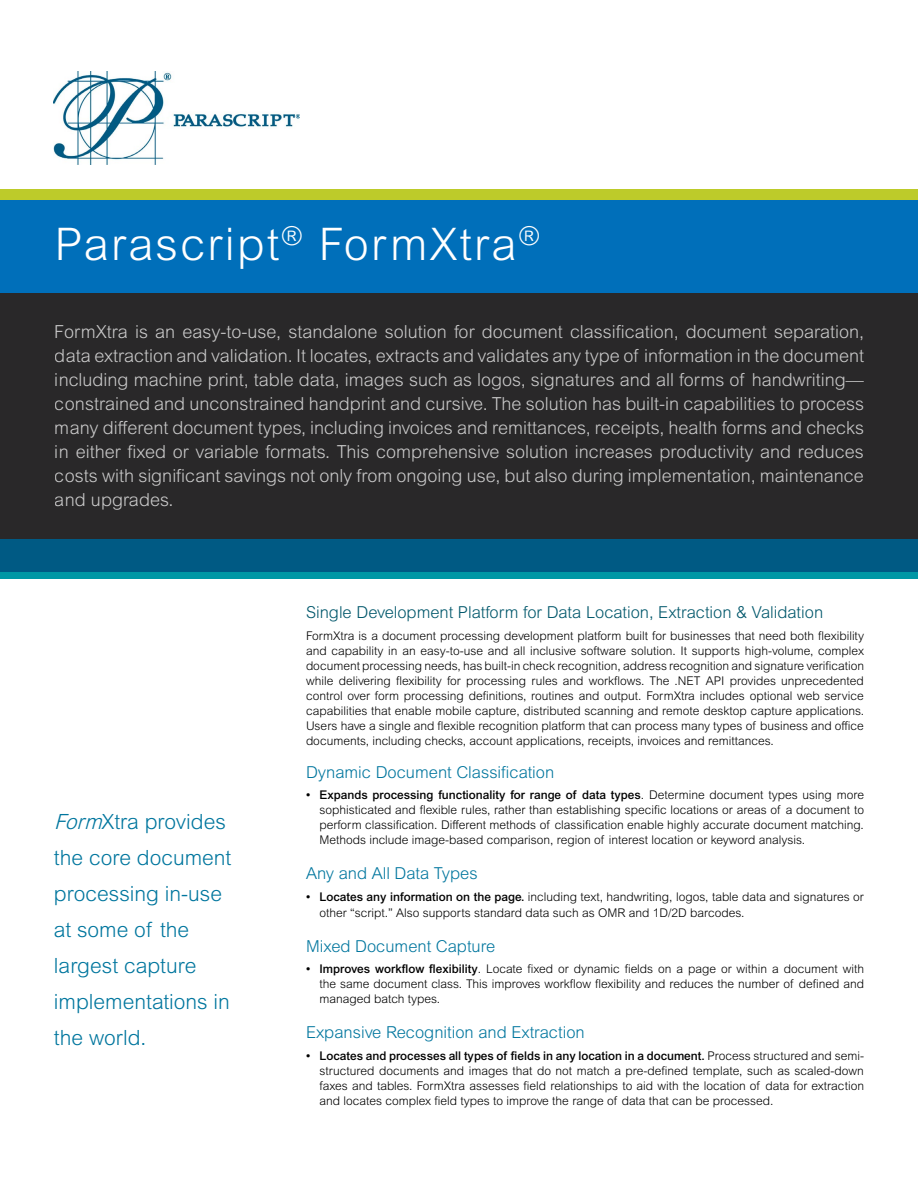
<style>
.page{position:relative;width:918px;height:1188px;background:#fff}
.page>*{position:absolute;margin:0;border:0;box-sizing:border-box;transform-origin:0 0}
.t1{font:300 45px "Arial MT Pro";letter-spacing:.05em;color:#fff}
.t2{font:300 21px/36px "Arial MT Pro";color:#00769e}
.t3{font:300 18px/24px "Arial MT Pro";color:#fff;text-align:justify}
.t4{font:300 16.5px "Arial MT Pro";color:#00769e}
.t5{font:300 16.5px "Arial MT Pro";color:#00576b}
.t6{font:300 12px/15px "Arial MT Pro";color:#000;text-align:justify}
.s1{font-style:italic}
.s2{font-weight:500}
</style>
<div class="page">
<div style="left:0;top:538px;width:918px;height:37px;background:#005a84"></div>
<div style="left:0;top:293px;width:918px;height:246px;background:#292829"></div>
<div style="left:0;top:198px;width:918px;height:95px;background:#006fba"></div>
<div style="left:0;top:189px;width:918px;height:10px;background:#bdcb2a"></div>
<div style="left:0;top:573px;width:918px;height:6px;background:#0097a5"></div>
<img style="left:54px;top:71px;width:246px;height:94px">
<h1 class="t1" style="left:55px;top:216px;width:486px">Parascript<sup>®</sup> FormXtra<sup>®</sup></h1>
<p class="t3" style="left:55px;top:320px;width:811px">FormXtra is an easy-to-use, standalone solution for document classification, document separation, data extraction and validation. It locates, extracts and validates any type of information in the document including machine print, table data, images such as logos, signatures and all forms of handwriting— constrained and unconstrained handprint and cursive. The solution has built-in capabilities to process many different document types, including invoices and remittances, receipts, health forms and checks in either fixed or variable formats. This comprehensive solution increases productivity and reduces costs with significant savings not only from ongoing use, but also during implementation, maintenance and upgrades.</p>
<h2 class="t2" style="left:54px;top:804px;width:179px"><span class="s1">Form</span>Xtra provides the core document processing in-use at some of the largest capture implementations in the world.</h2>
<h3 class="t5" style="left:306px;top:602px;width:519px">Single Development Platform for Data Location, Extraction &amp; Validation</h3>
<p class="t6" style="left:306px;top:628px;width:560px">FormXtra is a document processing development platform built for businesses that need both flexibility and capability in an easy-to-use and all inclusive software solution. It supports high-volume, complex document processing needs, has built-in check recognition, address recognition and signature verification while delivering flexibility for processing rules and workflows. The .NET API provides unprecedented control over form processing definitions, routines and output. FormXtra includes optional web service capabilities that enable mobile capture, distributed scanning and remote desktop capture applications.<br>Users have a single and flexible recognition platform that can process many types of business and office documents, including checks, account applications, receipts, invoices and remittances.</p>
<h3 class="t4" style="left:306px;top:762px;width:250px">Dynamic Document Classification</h3>
<p class="t6" style="left:320px;top:788px;width:546px;text-indent:-14px"><span class="s2">• Expands processing functionality for range of data types</span>. Determine document types using more sophisticated and flexible rules, rather than establishing specific locations or areas of a document to perform classification. Different methods of classification enable highly accurate document matching.<br>Methods include image-based comparison, region of interest location or keyword analysis.</p>
<h3 class="t4" style="left:306px;top:863px;width:173px">Any and All Data Types</h3>
<p class="t6" style="left:319px;top:889px;width:546px;line-height:16.5px;text-indent:-13px"><span class="s2">• Locates any information on the page.</span> including text, handwriting, logos, table data and signatures or other “script.” Also supports standard data such as OMR and 1D/2D barcodes.</p>
<h3 class="t4" style="left:306px;top:936px;width:191px">Mixed Document Capture</h3>
<p class="t6" style="left:320px;top:962px;width:546px;text-indent:-14px"><span class="s2">• Improves workflow flexibility</span>. Locate fixed or dynamic fields on a page or within a document with the same document class. This improves workflow flexibility and reduces the number of defined and managed batch types.</p>
<h3 class="t4" style="left:306px;top:1022px;width:280px">Expansive Recognition and Extraction</h3>
<p class="t6" style="left:320px;top:1048px;width:546px;text-indent:-14px"><span class="s2">• Locates and processes all types of fields in any location in a document.</span> Process structured and semi&shy;structured documents and images that do not match a pre-defined template, such as scaled-down faxes and tables. FormXtra assesses field relationships to aid with the location of data for extraction and locates complex field types to improve the range of data that can be processed.</p>
</div>
